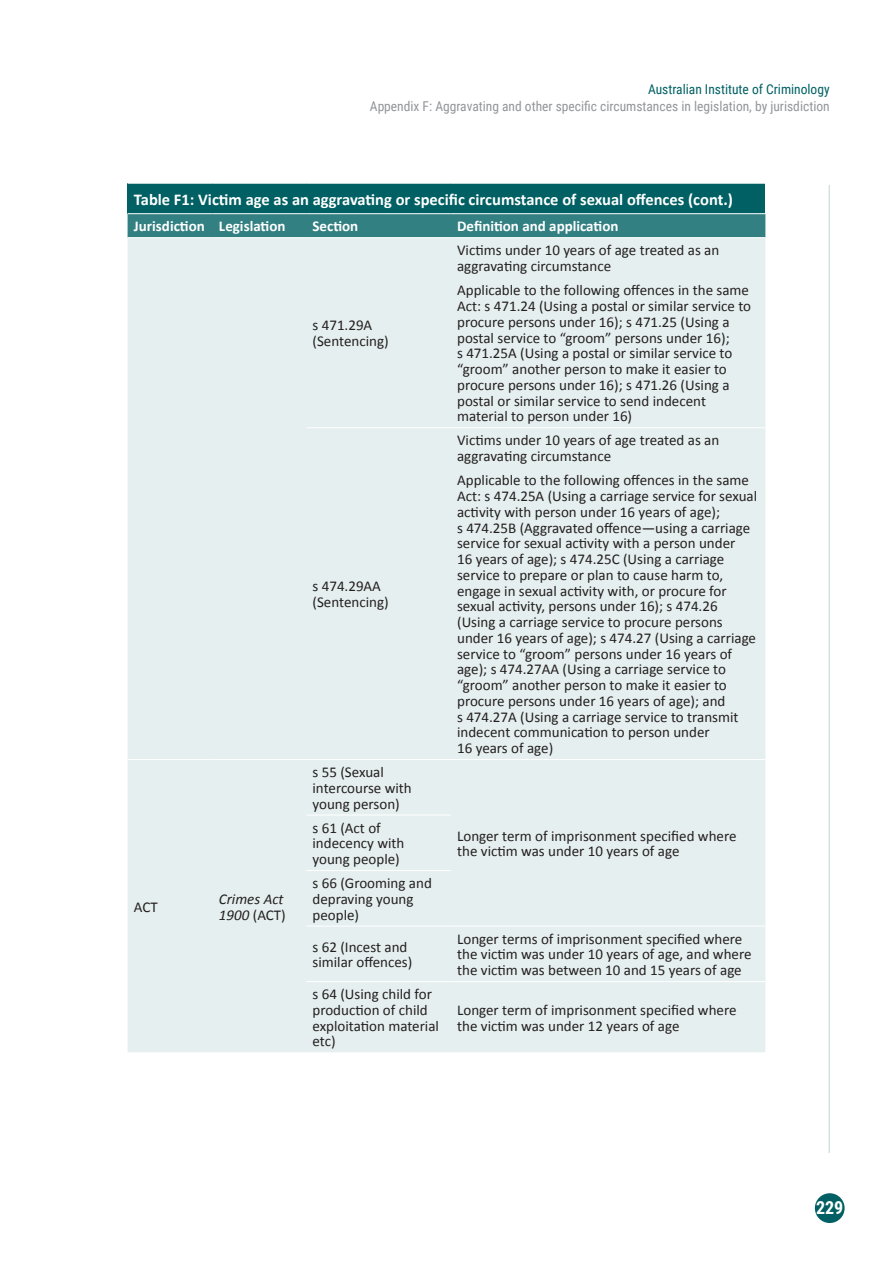
<style>
.page{position:relative;width:893px;height:1263px;background:#fff}
.page>*{position:absolute;margin:0;border:0;box-sizing:border-box;transform-origin:0 0}
.t1{font:700 18px "Roboto Condensed";color:#fff}
.Table_H1_no_TOC{font:700 16.5px "Calibri";color:#fff}
.Table_body{font:15px/15.8px "Calibri";color:#231f20}
.Table_H2_no_underline{font:700 15px "Calibri";color:#fff}
.Table_body-2{font:italic 15px/15.8px "Calibri";color:#231f20}
.t2{font:13.5px "Roboto Condensed";color:#939598}
.t3{font:13.5px "Roboto Condensed";color:#006063}
.s1{font-style:normal}
</style>
<div class="page">
<hr style="left:829px;top:185px;width:1px;height:968px;background:#bfd7d8">
<div style="left:815px;top:1193px;width:30px;height:30px;background:#006063;border-radius:50%"></div>
<div style="left:128px;top:183px;width:637px;height:31px;background:#006063"></div>
<div style="left:128px;top:214px;width:637px;height:23px;background:#338082"></div>
<div style="left:128px;top:238px;width:637px;height:814px;background:#e6efef"></div>
<hr style="left:128px;top:183px;width:85px;height:1px;background:#fff">
<hr style="left:213px;top:183px;width:93px;height:1px;background:#fff">
<hr style="left:306px;top:183px;width:145px;height:1px;background:#fff">
<hr style="left:451px;top:183px;width:314px;height:1px;background:#fff">
<hr style="left:128px;top:213px;width:85px;height:1px;background:#fff">
<hr style="left:213px;top:213px;width:93px;height:1px;background:#fff">
<hr style="left:306px;top:213px;width:145px;height:1px;background:#fff">
<hr style="left:451px;top:213px;width:314px;height:1px;background:#fff">
<hr style="left:306px;top:427px;width:145px;height:1px;background:#fff">
<hr style="left:451px;top:427px;width:314px;height:1px;background:#fff">
<hr style="left:128px;top:759px;width:85px;height:1px;background:#fff">
<hr style="left:213px;top:759px;width:93px;height:1px;background:#fff">
<hr style="left:306px;top:759px;width:145px;height:1px;background:#fff">
<hr style="left:451px;top:759px;width:314px;height:1px;background:#fff">
<hr style="left:306px;top:815px;width:145px;height:1px;background:#fff">
<hr style="left:306px;top:870px;width:145px;height:1px;background:#fff">
<hr style="left:306px;top:926px;width:145px;height:1px;background:#fff">
<hr style="left:451px;top:926px;width:314px;height:1px;background:#fff">
<hr style="left:306px;top:981px;width:145px;height:1px;background:#fff">
<hr style="left:451px;top:981px;width:314px;height:1px;background:#fff">
<p class="t3" style="left:648px;top:80px;width:183px">Australian Institute of Criminology</p>
<p class="t2" style="left:370px;top:97px;width:461px">Appendix F: Aggravating and other specific circumstances in legislation, by jurisdiction</p>
<p class="Table_H1_no_TOC" style="left:134px;top:187px;width:600px">Table F1: Victim age as an aggravating or specific circumstance of sexual offences (cont.)</p>
<p class="Table_H2_no_underline" style="left:134px;top:216px;width:72px">Jurisdiction</p>
<p class="Table_H2_no_underline" style="left:219px;top:216px;width:68px">Legislation</p>
<p class="Table_H2_no_underline" style="left:313px;top:216px;width:47px">Section</p>
<p class="Table_H2_no_underline" style="left:457px;top:216px;width:163px">Definition and application</p>
<p class="Table_body" style="left:134px;top:898px;width:25px">ACT</p>
<p class="Table_body-2" style="left:219px;top:890px;width:68px">Crimes Act<br>1900 <span class="s1">(ACT)</span></p>
<p class="Table_body" style="left:313px;top:317px;width:78px">s 471.29A (Sentencing)</p>
<p class="Table_body" style="left:313px;top:578px;width:78px">s 474.29AA (Sentencing)</p>
<p class="Table_body" style="left:313px;top:764px;width:101px">s 55 (Sexual intercourse with young person)</p>
<p class="Table_body" style="left:457px;top:242px;width:264px">Victims under 10 years of age treated as an aggravating circumstance</p>
<p class="Table_body" style="left:457px;top:282px;width:296px">Applicable to the following offences in the same Act: s 471.24 (Using a postal or similar service to procure persons under 16); s 471.25 (Using a postal service to “groom” persons under 16);<br>s 471.25A (Using a postal or similar service to “groom” another person to make it easier to procure persons under 16); s 471.26 (Using a postal or similar service to send indecent material to person under 16)</p>
<p class="Table_body" style="left:457px;top:432px;width:264px">Victims under 10 years of age treated as an aggravating circumstance</p>
<p class="Table_body" style="left:457px;top:472px;width:302px">Applicable to the following offences in the same Act: s 474.25A (Using a carriage service for sexual activity with person under 16 years of age);<br>s 474.25B (Aggravated offence—using a carriage service for sexual activity with a person under<br>16 years of age); s 474.25C (Using a carriage service to prepare or plan to cause harm to, engage in sexual activity with, or procure for sexual activity, persons under 16); s 474.26 (Using a carriage service to procure persons under 16 years of age); s 474.27 (Using a carriage service to “groom” persons under 16 years of age); s 474.27AA (Using a carriage service to “groom” another person to make it easier to procure persons under 16 years of age); and<br>s 474.27A (Using a carriage service to transmit indecent communication to person under<br>16 years of age)</p>
<p class="Table_body" style="left:313px;top:819px;width:93px">s 61 (Act of indecency with young people)</p>
<p class="Table_body" style="left:313px;top:875px;width:121px">s 66 (Grooming and depraving young people)</p>
<p class="Table_body" style="left:313px;top:938px;width:101px">s 62 (Incest and similar offences)</p>
<p class="Table_body" style="left:457px;top:930px;width:296px">Longer terms of imprisonment specified where the victim was under 10 years of age, and where the victim was between 10 and 15 years of age</p>
<p class="Table_body" style="left:313px;top:986px;width:128px">s 64 (Using child for production of child exploitation material etc)</p>
<p class="Table_body" style="left:457px;top:827px;width:281px">Longer term of imprisonment specified where the victim was under 10 years of age</p>
<p class="Table_body" style="left:457px;top:1002px;width:281px">Longer term of imprisonment specified where the victim was under 12 years of age</p>
<p class="t1" style="left:816px;top:1194px;width:29px">229</p>
</div>
